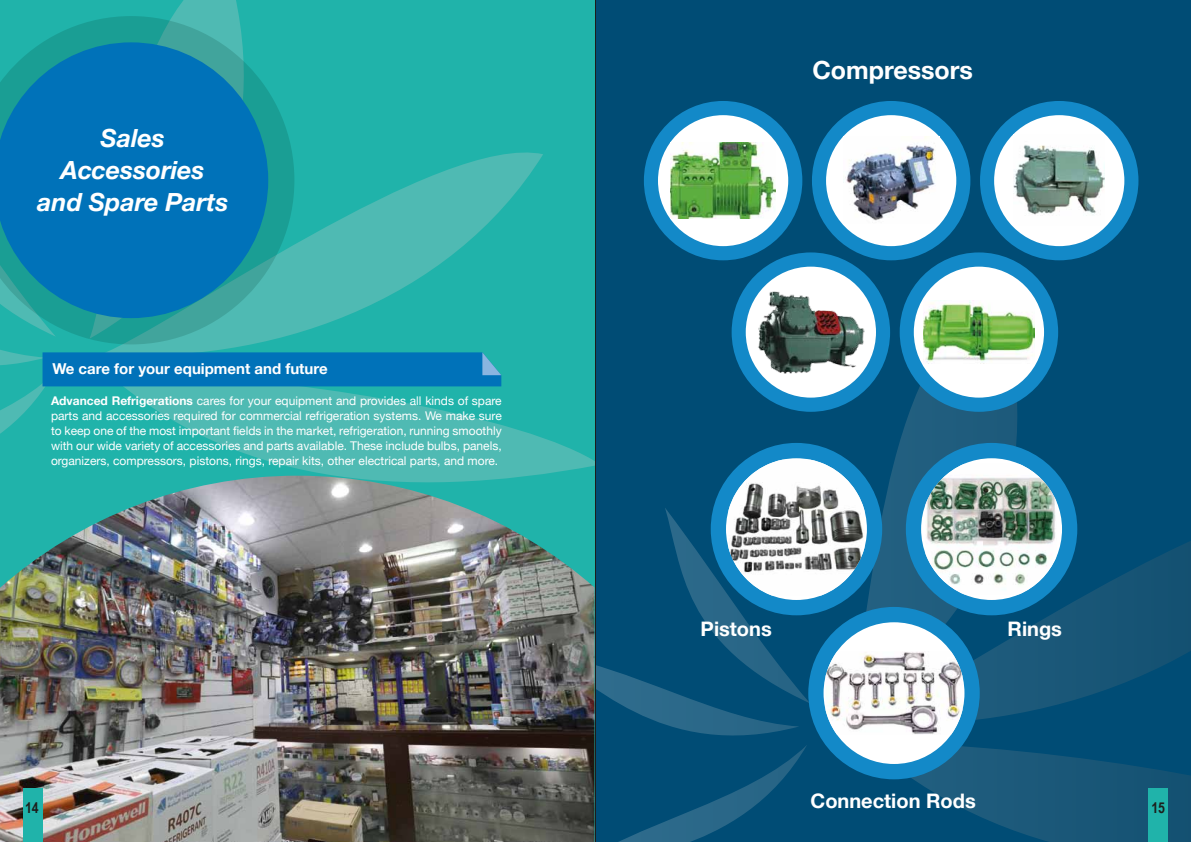
<style>
.page{position:relative;width:1191px;height:842px;background:#fff}
.page>*{position:absolute;margin:0;border:0;box-sizing:border-box;transform-origin:0 0}
.t1{font:italic 700 25px/32px "Helvetica Neue";color:#fff;text-align:center}
.t2{font:700 25px "Helvetica Neue";color:#fff}
.t3{font:700 20px "Helvetica Neue";color:#fff}
.t4{font:700 15px "Helvetica Neue";color:#fff}
.t5{font:700 15px "Arial Narrow";color:#1d1d1b}
.t6{font:12px/15px "Helvetica Neue";color:#fff;text-align:justify}
.s1{font-weight:700}
</style>
<div class="page">
<div style="left:595px;top:0;width:596px;height:842px;background:#004c75"></div>
<svg style="left:595px;top:291px;width:596px;height:551px"></svg>
<img style="left:0;top:0;width:595px;height:842px">
<div style="left:23px;top:788px;width:19px;height:54px;background:#20b3aa"></div>
<div style="left:1148px;top:788px;width:20px;height:54px;background:#20b3aa"></div>
<div style="left:644px;top:101px;width:158px;height:159px;background:#1389c8;border-radius:50%"></div>
<div style="left:658px;top:115px;width:130px;height:131px;background:#fff;border-radius:50%"></div>
<div style="left:812px;top:101px;width:158px;height:159px;background:#1389c8;border-radius:50%"></div>
<div style="left:826px;top:115px;width:130px;height:131px;background:#fff;border-radius:50%"></div>
<div style="left:980px;top:101px;width:158px;height:159px;background:#1389c8;border-radius:50%"></div>
<div style="left:994px;top:115px;width:130px;height:131px;background:#fff;border-radius:50%"></div>
<div style="left:731px;top:252px;width:159px;height:160px;background:#1389c8;border-radius:50%"></div>
<div style="left:745px;top:267px;width:131px;height:131px;background:#fff;border-radius:50%"></div>
<div style="left:899px;top:252px;width:159px;height:160px;background:#1389c8;border-radius:50%"></div>
<div style="left:913px;top:267px;width:131px;height:131px;background:#fff;border-radius:50%"></div>
<img style="left:671px;top:143px;width:104px;height:76px">
<img style="left:843px;top:137px;width:92px;height:84px">
<img style="left:1014px;top:145px;width:90px;height:70px">
<img style="left:757px;top:290px;width:107px;height:84px">
<div style="left:710px;top:443px;width:172px;height:172px;background:#1389c8;border-radius:50%"></div>
<img style="left:728px;top:460px;width:136px;height:135px">
<div style="left:906px;top:443px;width:171px;height:172px;background:#1389c8;border-radius:50%"></div>
<div style="left:921px;top:458px;width:141px;height:142px;background:#fff;border-radius:50%"></div>
<img style="left:925px;top:464px;width:131px;height:130px">
<div style="left:808px;top:607px;width:171px;height:172px;background:#1389c8;border-radius:50%"></div>
<div style="left:823px;top:622px;width:141px;height:142px;background:#fff;border-radius:50%"></div>
<img style="left:825px;top:651px;width:137px;height:84px">
<img style="left:923px;top:301px;width:112px;height:61px">
<div style="left:43px;top:352px;width:458px;height:34px;background:#0072b9"></div>
<p class="t1" style="left:37px;top:122px;width:193px">Sales<br>Accessories and Spare Parts</p>
<p class="t4" style="left:53px;top:359px;width:276px">We care for your equipment and future</p>
<p class="t6" style="left:51px;top:394px;width:452px"><span class="s1">Advanced Refrigerations</span> cares for your equipment and provides all kinds of spare parts and accessories required for commercial refrigeration systems. We make sure to keep one of the most important fields in the market, refrigeration, running smoothly with our wide variety of accessories and parts available. These include bulbs, panels, organizers, compressors, pistons, rings, repair kits, other electrical parts, and more.</p>
<p class="t2" style="left:812px;top:55px;width:162px">Compressors</p>
<p class="t3" style="left:700px;top:617px;width:73px">Pistons</p>
<p class="t3" style="left:1007px;top:617px;width:56px">Rings</p>
<p class="t3" style="left:810px;top:788px;width:167px">Connection Rods</p>
<p class="t5" style="left:25px;top:799px;width:15px">14</p>
<p class="t5" style="left:1151px;top:799px;width:15px">15</p>
</div>
